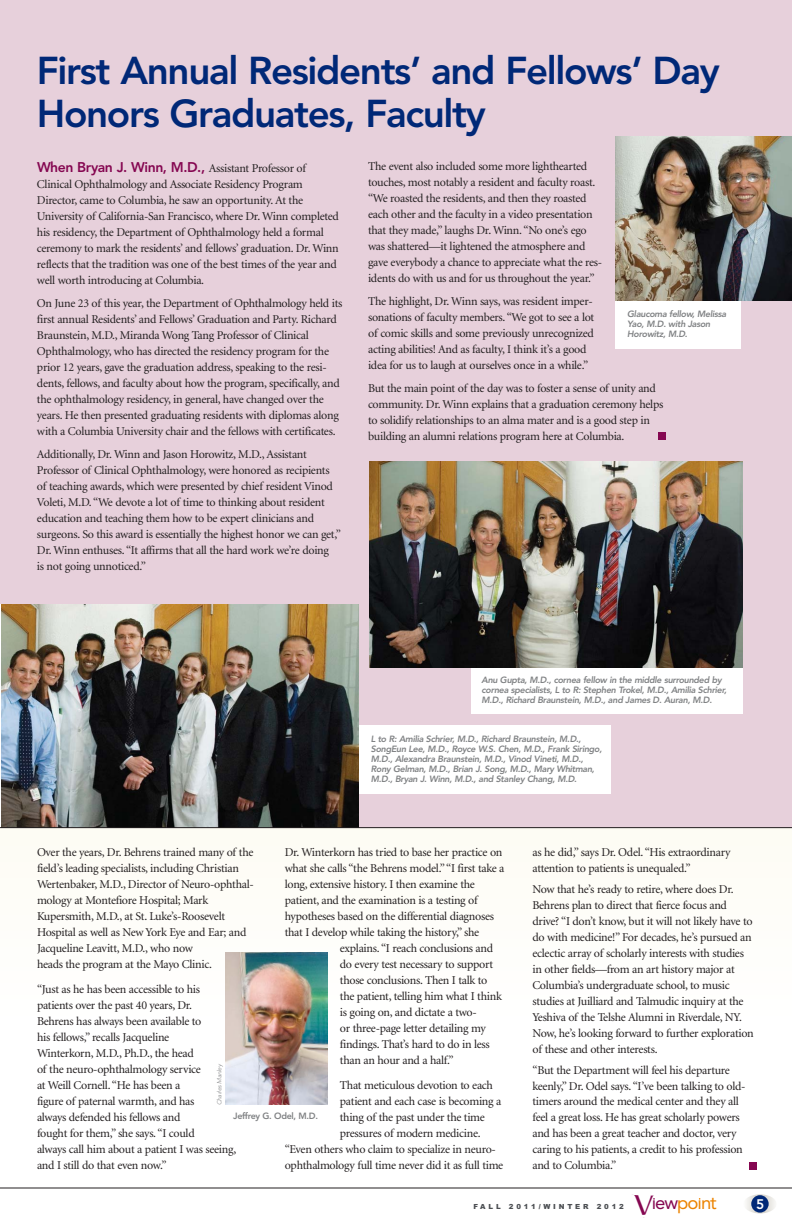
<style>
.page{position:relative;width:792px;height:1224px;background:#fff}
.page>*{position:absolute;margin:0;border:0;box-sizing:border-box;transform-origin:0 0}
.t1{font:800 38.5px/43.1px "Avenir";letter-spacing:-.035em;color:#002877}
.t2{font:18.6px "Avenir";letter-spacing:-.055em;color:#ec8300}
.t3{font:800 14px "Avenir";letter-spacing:-.03em;color:#850751}
.t4{font:800 13.8px "Avenir";color:#fff}
.t5{font:12px/16px "Minion";letter-spacing:-.025em;color:#231f20}
.t6{font:800 9px/10px "Avenir";letter-spacing:-.035em;color:#808284}
.t7{font:900 7px "Arial";letter-spacing:.4em;color:#4c4f53}
.t8{font:italic 300 6px "Avenir";color:#808284;scale:1.06 1}
.s1{font-family:"Minion";font-weight:400;font-size:12px;color:#231f20}
.s2{font-family:"Minion";font-size:35.9px;color:#850751}
.s3{color:#850751}
</style>
<div class="page">
<div style="left:0;top:0;width:792px;height:1018px;background:#fefdf9"></div>
<svg style="left:743px;top:1194px;width:34px;height:19px"></svg>
<div style="left:751px;top:1195px;width:18px;height:18px;background:#002877;border-radius:50%"></div>
<div style="left:0;top:0;width:792px;height:828px;background:#e7d0db"></div>
<hr style="left:0;top:1188px;width:792px;height:1px;background:#231f20">
<div style="left:749px;top:1162px;width:7px;height:7px;background:#850751"></div>
<img style="left:225px;top:953px;width:103px;height:152px">
<div style="left:356px;top:725px;width:255px;height:69px;background:#fff"></div>
<img style="left:1px;top:604px;width:358px;height:223px">
<hr style="left:0;top:604px;width:1px;height:224px;background:#fff">
<img style="left:615px;top:137px;width:177px;height:164px">
<div style="left:471px;top:667px;width:272px;height:47px;background:#fff"></div>
<div style="left:615px;top:302px;width:126px;height:47px;background:#fff"></div>
<img style="left:369px;top:461px;width:373px;height:206px">
<div style="left:658px;top:432px;width:7px;height:7px;background:#850751"></div>
<hr style="left:0;top:827px;width:792px;height:1px;background:#231f20">
<h1 class="t1" style="left:37px;top:52px;width:684px">First Annual Residents’ and Fellows’ Day<br>Honors Graduates, Faculty</h1>
<p class="t3" style="left:37px;top:161px;width:270px">When Bryan J. Winn, M.D., <span class="s1">Assistant Professor of</span></p>
<p class="t5" style="left:37px;top:177px;width:303px">Clinical Ophthalmology and Associate Residency Program Director, came to Columbia, he saw an opportunity. At the University of California-San Francisco, where Dr. Winn completed his residency, the Department of Ophthalmology held a formal ceremony to mark the residents’ and fellows’ graduation. Dr. Winn reflects that the tradition was one of the best times of the year and well worth introducing at Columbia.</p>
<p class="t5" style="left:37px;top:296px;width:307px">On June 23 of this year, the Department of Ophthalmology held its first annual Residents’ and Fellows’ Graduation and Party. Richard Braunstein, M.D., Miranda Wong Tang Professor of Clinical Ophthalmology, who has directed the residency program for the prior 12 years, gave the graduation address, speaking to the resi&shy;dents, fellows, and faculty about how the program, specifically, and the ophthalmology residency, in general, have changed over the years. He then presented graduating residents with diplomas along with a Columbia University chair and the fellows with certificates.</p>
<p class="t5" style="left:37px;top:447px;width:305px">Additionally, Dr. Winn and Jason Horowitz, M.D., Assistant Professor of Clinical Ophthalmology, were honored as recipients of teaching awards, which were presented by chief resident Vinod Voleti, M.D. “We devote a lot of time to thinking about resident education and teaching them how to be expert clinicians and surgeons. So this award is essentially the highest honor we can get,” Dr. Winn enthuses. “It affirms that all the hard work we’re doing<br>is not going unnoticed.”</p>
<p class="t5" style="left:368px;top:159px;width:236px">The event also included some more lighthearted touches, most notably a resident and faculty roast. “We roasted the residents, and then they roasted each other and the faculty in a video presentation that they made,” laughs Dr. Winn. “No one’s ego was shattered—it lightened the atmosphere and gave everybody a chance to appreciate what the res&shy;idents do with us and for us throughout the year.”</p>
<p class="t5" style="left:368px;top:294px;width:228px">The highlight, Dr. Winn says, was resident imper&shy;sonations of faculty members. “We got to see a lot of comic skills and some previously unrecognized acting abilities! And as faculty, I think it’s a good idea for us to laugh at ourselves once in a while.”</p>
<p class="t5" style="left:368px;top:381px;width:297px">But the main point of the day was to foster a sense of unity and community. Dr. Winn explains that a graduation ceremony helps to solidify relationships to an alma mater and is a good step in building an alumni relations program here at Columbia.</p>
<p class="t6" style="left:627px;top:310px;width:102px">Glaucoma fellow, Melissa<br>Yao, M.D. with Jason<br>Horowitz, M.D.</p>
<p class="t6" style="left:482px;top:676px;width:248px">Anu Gupta, M.D., cornea fellow in the middle surrounded by cornea specialists, L to R: Stephen Trokel, M.D., Amilia Schrier,<br>M.D., Richard Braunstein, M.D., and James D. Auran, M.D.</p>
<p class="t6" style="left:371px;top:734px;width:234px">L to R: Amilia Schrier, M.D., Richard Braunstein, M.D., SongEun Lee, M.D., Royce W.S. Chen, M.D., Frank Siringo, M.D., Alexandra Braunstein, M.D., Vinod Vineti, M.D., Rony Gelman, M.D., Brian J. Song, M.D., Mary Whitman, M.D., Bryan J. Winn, M.D., and Stanley Chang, M.D.</p>
<p class="t5" style="left:285px;top:845px;width:219px">Dr. Winterkorn has tried to base her practice on</p>
<p class="t5" style="left:285px;top:861px;width:221px">what she calls “the Behrens model.” “I first take a</p>
<p class="t5" style="left:285px;top:877px;width:192px">long, extensive history. I then examine the</p>
<p class="t5" style="left:285px;top:893px;width:194px">patient, and the examination is a testing of</p>
<p class="t5" style="left:285px;top:909px;width:211px">hypotheses based on the differential diagnoses</p>
<p class="t5" style="left:285px;top:925px;width:196px">that I develop while taking the history,” she</p>
<p class="t5" style="left:340px;top:941px;width:155px">explains. “I reach conclusions and</p>
<p class="t5" style="left:340px;top:957px;width:155px">do every test necessary to support</p>
<p class="t5" style="left:340px;top:973px;width:149px">those conclusions. Then I talk to</p>
<p class="t5" style="left:340px;top:989px;width:163px">the patient, telling him what I think</p>
<p class="t5" style="left:340px;top:1005px;width:138px">is going on, and dictate a two-</p>
<p class="t5" style="left:340px;top:1021px;width:147px">or three-page letter detailing my</p>
<p class="t5" style="left:340px;top:1037px;width:151px">findings. That’s hard to do in less</p>
<p class="t5" style="left:340px;top:1053px;width:115px">than an hour and a half.”</p>
<p class="t5" style="left:340px;top:1078px;width:155px">That meticulous devotion to each</p>
<p class="t5" style="left:340px;top:1094px;width:163px">patient and each case is becoming a</p>
<p class="t5" style="left:340px;top:1110px;width:147px">thing of the past under the time</p>
<p class="t5" style="left:340px;top:1126px;width:142px">pressures of modern medicine.</p>
<p class="t5" style="left:285px;top:1142px;width:213px">“Even others who claim to specialize in neuro-</p>
<p class="t5" style="left:285px;top:1158px;width:220px">ophthalmology full time never did it as full time</p>
<p class="t5" style="left:37px;top:845px;width:218px">Over the years, Dr. Behrens trained many of the field’s leading specialists, including Christian Wertenbaker, M.D., Director of Neuro-ophthal&shy;mology at Montefiore Hospital; Mark Kupersmith, M.D., at St. Luke’s-Roosevelt Hospital as well as New York Eye and Ear; and Jacqueline Leavitt, M.D., who now<br>heads the program at the Mayo Clinic.</p>
<p class="t5" style="left:37px;top:982px;width:201px">“Just as he has been accessible to his patients over the past 40 years, Dr.<br>Behrens has always been available to<br>his fellows,” recalls Jacqueline<br>Winterkorn, M.D., Ph.D., the head<br>of the neuro-ophthalmology service<br>at Weill Cornell. “He has been a<br>figure of paternal warmth, and has<br>always defended his fellows and<br>fought for them,” she says. “I could<br>always call him about a patient I was seeing, and I still do that even now.”</p>
<p class="t8" style="left:217px;top:1105px;width:40px;rotate:-90deg">Charles Manley</p>
<p class="t6" style="left:233px;top:1112px;width:86px">Jeffrey G. Odel, M.D.</p>
<p class="t5" style="left:532px;top:845px;width:200px">as he did,” says Dr. Odel. “His extraordinary attention to patients is unequaled.”</p>
<p class="t5" style="left:532px;top:882px;width:223px">Now that he’s ready to retire, where does Dr.<br>Behrens plan to direct that fierce focus and drive? “I don’t know, but it will not likely have to do with medicine!” For decades, he’s pursued an eclectic array of scholarly interests with studies in other fields—from an art history major at Columbia’s undergraduate school, to music studies at Juilliard and Talmudic inquiry at the Yeshiva of the Telshe Alumni in Riverdale, NY.<br>Now, he’s looking forward to further exploration of these and other interests.</p>
<p class="t5" style="left:532px;top:1063px;width:215px">“But the Department will feel his departure keenly,” Dr. Odel says. “I’ve been talking to old&shy;timers around the medical center and they all feel a great loss. He has great scholarly powers and has been a great teacher and doctor, very caring to his patients, a credit to his profession and to Columbia.”</p>
<p class="t7" style="left:474px;top:1203px;width:152px">FALL 2011/WINTER 2012</p>
<h2 class="t2" style="left:632px;top:1195px;width:86px"><span class="s2">V</span><span class="s3">ıew</span>poınt</h2>
<p class="t4" style="left:756px;top:1198px;width:10px">5</p>
</div>
